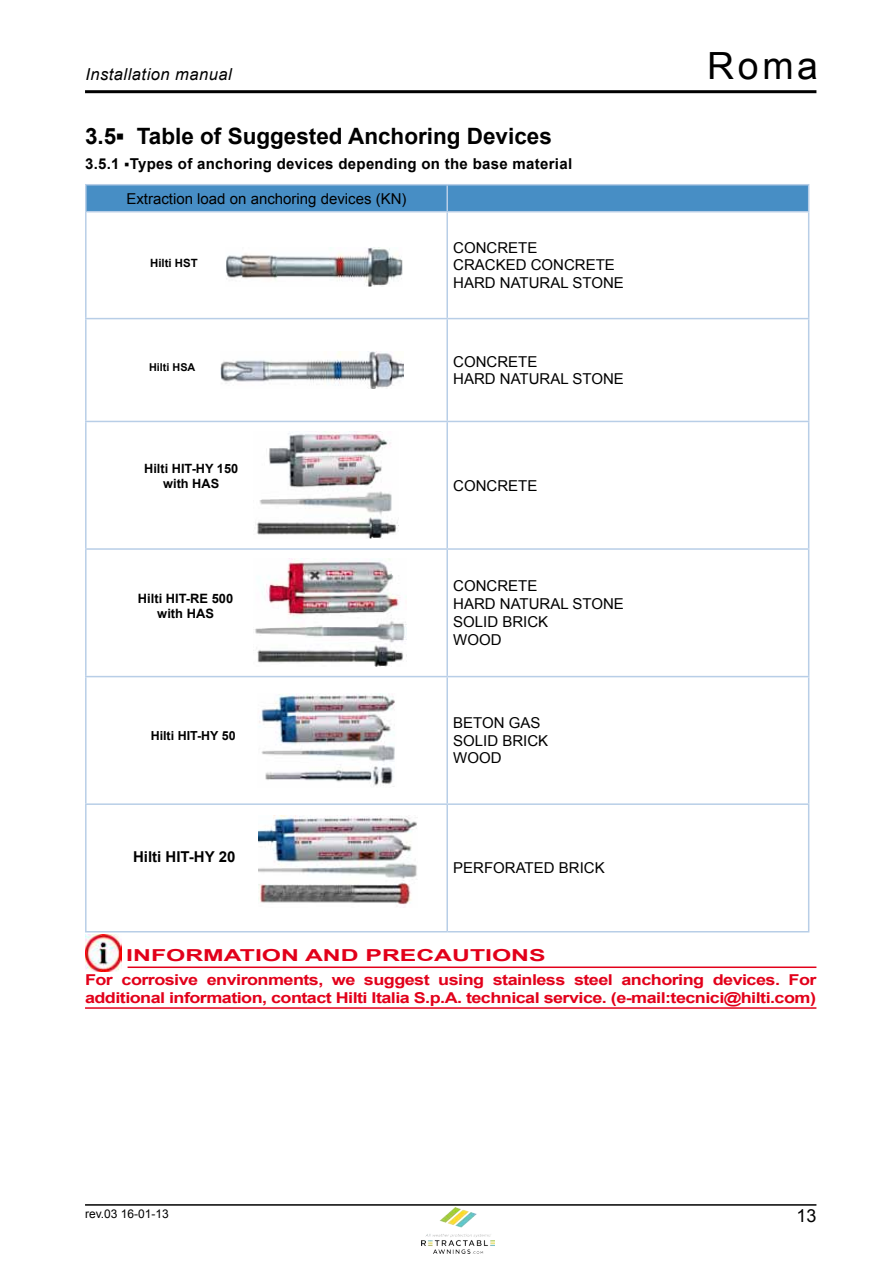
<style>
.page{position:relative;width:893px;height:1263px;background:#fff}
.page>*{position:absolute;margin:0;border:0;box-sizing:border-box;transform-origin:0 0}
.t1{font:37.5px "Arial";color:#000}
.t2{font:700 22.5px "Arial";color:#000}
.t3{font:18px "Arial";color:#000}
.t4{font:700 16.5px "Arial";color:#e2001a;scale:1.5 1}
.t5{font:italic 16.5px "Arial";letter-spacing:.03em;color:#000}
.t6{font:15px/17.4px "Arial";color:#000}
.t7{font:700 15px/18px "Arial";letter-spacing:-.03em;color:#e2001a;scale:1.2 1}
.t8{font:700 15px "Arial";letter-spacing:.02em;color:#000}
.t9{font:700 12.9px/15.5px "Arial";color:#000;text-align:center}
.t10{font:700 12.75px/15.3px "Arial";color:#000;text-align:center}
.t11{font:700 12.45px "Arial";color:#000}
.t12{font:12px "Arial";color:#000}
.t13{font:700 11.4px "Arial";color:#000}
.t14{font:700 10.8px "Arial";color:#000}
.s1{font-size:13.5px}
.s2{font-weight:700;color:#fff}
</style>
<div class="page">
<hr style="left:85px;top:1204px;width:731px;height:2px;background:#000">
<hr style="left:85px;top:90px;width:731px;height:3px;background:#000">
<hr style="left:128px;top:966px;width:688px;height:2px;background:#e2001a">
<hr style="left:85px;top:1007px;width:731px;height:2px;background:#e2001a">
<hr style="left:85px;top:931px;width:362px;height:1px;background:#b8cee7">
<hr style="left:447px;top:931px;width:362px;height:1px;background:#b8cee7">
<hr style="left:85px;top:212px;width:2px;height:106px;background:#b8cee7">
<hr style="left:446px;top:212px;width:2px;height:106px;background:#b8cee7">
<hr style="left:808px;top:212px;width:1px;height:106px;background:#b8cee7">
<hr style="left:85px;top:318px;width:362px;height:1px;background:#b8cee7">
<hr style="left:85px;top:319px;width:2px;height:102px;background:#b8cee7">
<hr style="left:447px;top:318px;width:362px;height:1px;background:#b8cee7">
<hr style="left:446px;top:319px;width:2px;height:102px;background:#b8cee7">
<hr style="left:808px;top:319px;width:1px;height:102px;background:#b8cee7">
<hr style="left:85px;top:421px;width:362px;height:1px;background:#b8cee7">
<hr style="left:85px;top:422px;width:2px;height:126px;background:#b8cee7">
<hr style="left:447px;top:421px;width:362px;height:1px;background:#b8cee7">
<hr style="left:446px;top:422px;width:2px;height:126px;background:#b8cee7">
<hr style="left:808px;top:422px;width:1px;height:126px;background:#b8cee7">
<hr style="left:85px;top:548px;width:362px;height:2px;background:#b8cee7">
<hr style="left:85px;top:550px;width:2px;height:126px;background:#b8cee7">
<hr style="left:447px;top:548px;width:362px;height:2px;background:#b8cee7">
<hr style="left:446px;top:550px;width:2px;height:126px;background:#b8cee7">
<hr style="left:808px;top:550px;width:1px;height:126px;background:#b8cee7">
<hr style="left:85px;top:676px;width:362px;height:1px;background:#b8cee7">
<hr style="left:85px;top:677px;width:2px;height:126px;background:#b8cee7">
<hr style="left:447px;top:676px;width:362px;height:1px;background:#b8cee7">
<hr style="left:446px;top:677px;width:2px;height:126px;background:#b8cee7">
<hr style="left:808px;top:677px;width:1px;height:126px;background:#b8cee7">
<hr style="left:85px;top:803px;width:362px;height:2px;background:#b8cee7">
<hr style="left:85px;top:805px;width:2px;height:126px;background:#b8cee7">
<hr style="left:447px;top:803px;width:362px;height:2px;background:#b8cee7">
<hr style="left:446px;top:805px;width:2px;height:126px;background:#b8cee7">
<hr style="left:808px;top:805px;width:1px;height:126px;background:#b8cee7">
<hr style="left:85px;top:184px;width:362px;height:1px;background:#b8cee7">
<hr style="left:447px;top:184px;width:362px;height:1px;background:#b8cee7">
<div style="left:87px;top:185px;width:722px;height:26px;background:#478ec5"></div>
<hr style="left:87px;top:211px;width:360px;height:1px;background:#b8cee7">
<hr style="left:447px;top:211px;width:362px;height:1px;background:#b8cee7">
<hr style="left:85px;top:185px;width:2px;height:27px;background:#b8cee7">
<img style="left:226px;top:247px;width:176px;height:40px">
<img style="left:221px;top:351px;width:182px;height:38px">
<img style="left:255px;top:431px;width:144px;height:108px">
<img style="left:255px;top:559px;width:151px;height:108px">
<img style="left:259px;top:693px;width:136px;height:94px">
<img style="left:258px;top:815px;width:159px;height:90px">
<img style="left:85px;top:934px;width:37px;height:37px">
<img style="left:421px;top:1207px;width:73px;height:47px">
<p class="t5" style="left:85px;top:64px;width:148px">Installation manual</p>
<h2 class="t2" style="left:85px;top:121px;width:468px">3.5▪ Table of Suggested Anchoring Devices</h2>
<p class="t8" style="left:85px;top:154px;width:489px">3.5.1 <span class="s1">▪</span>Types of anchoring devices depending on the base material</p>
<p class="t6" style="left:126px;top:190px;width:282px">Extraction load on anchoring devices (KN)</p>
<p class="t13" style="left:150px;top:255px;width:49px">Hilti HST</p>
<p class="t6" style="left:453px;top:239px;width:185px">CONCRETE<br>CRACKED CONCRETE<br>HARD NATU RAL STONE <span class="s2">2</span></p>
<p class="t14" style="left:149px;top:360px;width:48px">Hilti HSA</p>
<p class="t6" style="left:453px;top:353px;width:172px">CONCRETE<br>HARD NATU RAL STONE</p>
<p class="t10" style="left:144px;top:461px;width:96px">Hilti HIT-HY 150 with HAS</p>
<p class="t9" style="left:138px;top:591px;width:97px">Hilti HIT-RE 500 with HAS</p>
<p class="t11" style="left:151px;top:728px;width:86px">Hilti HIT-HY 50</p>
<p class="t8" style="left:133px;top:847px;width:104px">Hilti HIT-HY 20</p>
<p class="t6" style="left:453px;top:477px;width:86px">CONCRETE</p>
<p class="t6" style="left:453px;top:577px;width:172px;line-height:18px">CONCRETE<br>HARD NATU RAL STONE<br>SOLID BRICK<br>WOOD</p>
<p class="t6" style="left:453px;top:715px;width:97px">BETON GAS<br>SOLID BRICK<br>WOOD</p>
<p class="t6" style="left:453px;top:860px;width:153px">PERFORATED BRICK</p>
<h1 class="t1" style="left:707px;top:40px;width:112px">Roma</h1>
<p class="t4" style="left:126px;top:944px;width:281px">INFORMATION AND PRECAUTIONS</p>
<p class="t7" style="left:85px;top:971px;width:611px">For corrosive environments, we suggest using stainless steel anchoring devices. For additional information, contact Hilti Italia S.p.A. technical service. (e-mail:tecnici@hilti.com)</p>
<p class="t12" style="left:85px;top:1206px;width:85px">rev.03 16-01-13</p>
<p class="t3" style="left:796px;top:1203px;width:22px">13</p>
</div>
